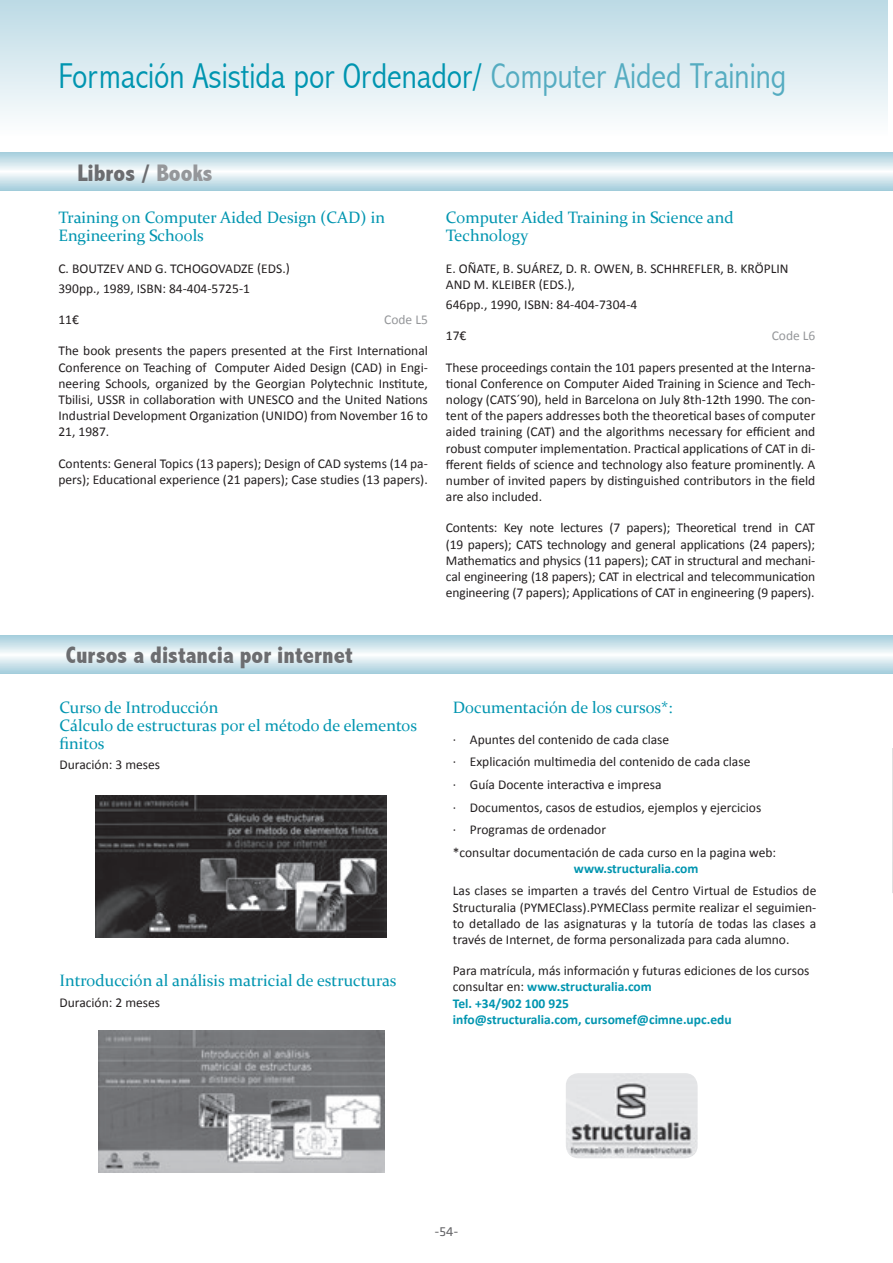
<style>
.page{position:relative;width:893px;height:1263px;background:#fff}
.page>*{position:absolute;margin:0;border:0;box-sizing:border-box;transform-origin:0 0}
.titolas{font:300 condensed 36px "Abadi";color:#0095b0}
.apartat{font:800 condensed 24px "Abadi";color:#6c6d70}
.pulicacio{font:16.5px/18px "Constantia";color:#0095b0}
.txt{font:13.5px/16.2px "Calibri";color:#231f20;text-align:justify}
.punts{font:13.5px "Calibri";color:#231f20}
.txt-2{font:700 13.5px/16.2px "Calibri";color:#0095b0}
.autors{font:13.5px/16.2px "Calibri";color:#231f20}
.punts-2{font:700 13.5px "Calibri";color:#0095b0}
.code{font:13.5px "Calibri";color:#95979a}
.preu{font:13.5px "Calibri";color:#231f20}
.t1{font:13.5px "Klavika";color:#636366}
.s1{color:#55acc1}
.s2{color:#95979a}
.s3{font-weight:400;color:#231f20}
</style>
<div class="page">
<div style="left:0;top:0;width:888px;height:136px;background:linear-gradient(to bottom,#bcdae5,#fdfefe)"></div>
<hr style="left:892px;top:748px;width:1px;height:515px;background:#d8e9ef">
<svg style="left:892px;top:894px;width:1px;height:83px"></svg>
<img style="left:892px;top:748px;width:1px;height:146px">
<svg style="left:0;top:152px;width:893px;height:38px"></svg>
<svg style="left:0;top:635px;width:893px;height:39px"></svg>
<img style="left:96px;top:796px;width:291px;height:142px">
<img style="left:98px;top:1031px;width:286px;height:142px">
<img style="left:566px;top:1073px;width:132px;height:85px">
<p class="titolas" style="left:58px;top:55px;width:729px">Formación Asistida por Ordenador/ <span class="s1">Computer Aided Training</span></p>
<p class="apartat" style="left:78px;top:159px;width:137px">Libros / <span class="s2">Books</span></p>
<p class="pulicacio" style="left:58px;top:208px;width:328px">Training on Computer Aided Design (CAD) in<br>Engineering Schools</p>
<p class="autors" style="left:58px;top:259px;width:233px">C. BOUTZEV AND G. TCHOGOVADZE (EDS.)</p>
<p class="txt" style="left:58px;top:280px;width:193px">390pp., 1989, ISBN: 84-404-5725-1</p>
<p class="preu" style="left:58px;top:311px;width:22px">11€</p>
<p class="code" style="left:384px;top:311px;width:45px">Code L5</p>
<p class="txt" style="left:58px;top:342px;width:371px">The book presents the papers presented at the First International Conference on Teaching of Computer Aided Design (CAD) in Engi&shy;neering Schools, organized by the Georgian Polytechnic Institute, Tbilisi, USSR in collaboration with UNESCO and the United Nations Industrial Development Organization (UNIDO) from November 16 to 21, 1987.</p>
<p class="txt" style="left:58px;top:454px;width:371px">Contents: General Topics (13 papers); Design of CAD systems (14 pa&shy;pers); Educational experience (21 papers); Case studies (13 papers).</p>
<p class="pulicacio" style="left:446px;top:208px;width:289px">Computer Aided Training in Science and<br>Technology</p>
<p class="autors" style="left:446px;top:259px;width:344px">E. OÑATE, B. SUÁREZ, D. R. OWEN, B. SCHHREFLER, B. KRÖPLIN<br>AND M. KLEIBER (EDS.),</p>
<p class="txt" style="left:446px;top:296px;width:193px">646pp., 1990, ISBN: 84-404-7304-4</p>
<p class="preu" style="left:446px;top:327px;width:22px">17€</p>
<p class="code" style="left:772px;top:327px;width:45px">Code L6</p>
<p class="txt" style="left:446px;top:358px;width:371px">These proceedings contain the 101 papers presented at the Interna&shy;tional Conference on Computer Aided Training in Science and Tech&shy;nology (CATS´90), held in Barcelona on July 8th-12th 1990. The con&shy;tent of the papers addresses both the theoretical bases of computer aided training (CAT) and the algorithms necessary for efficient and robust computer implementation. Practical applications of CAT in di&shy;fferent fields of science and technology also feature prominently. A number of invited papers by distinguished contributors in the field are also included.</p>
<p class="txt" style="left:446px;top:519px;width:371px">Contents: Key note lectures (7 papers); Theoretical trend in CAT (19 papers); CATS technology and general applications (24 papers); Mathematics and physics (11 papers); CAT in structural and mechani&shy;cal engineering (18 papers); CAT in electrical and telecommunication engineering (7 papers); Applications of CAT in engineering (9 papers).</p>
<p class="apartat" style="left:66px;top:641px;width:288px">Cursos a distancia por internet</p>
<p class="pulicacio" style="left:60px;top:697px;width:160px">Curso de Introducción</p>
<p class="pulicacio" style="left:60px;top:715px;width:359px">Cálculo de estructuras por el método de elementos finitos</p>
<p class="txt" style="left:60px;top:756px;width:102px">Duración: 3 meses</p>
<p class="pulicacio" style="left:60px;top:971px;width:339px">Introducción al análisis matricial de estructuras</p>
<p class="txt" style="left:60px;top:993px;width:102px">Duración: 2 meses</p>
<p class="pulicacio" style="left:453px;top:697px;width:221px">Documentación de los cursos*:</p>
<p class="punts" style="left:453px;top:731px;width:218px">· Apuntes del contenido de cada clase</p>
<p class="punts" style="left:453px;top:753px;width:299px">· Explicación multimedia del contenido de cada clase</p>
<p class="punts" style="left:453px;top:776px;width:210px">· Guía Docente interactiva e impresa</p>
<p class="punts" style="left:453px;top:799px;width:310px">· Documentos, casos de estudios, ejemplos y ejercicios</p>
<p class="punts" style="left:453px;top:821px;width:155px">· Programas de ordenador</p>
<p class="punts" style="left:453px;top:844px;width:325px">*consultar documentación de cada curso en la pagina web:</p>
<p class="punts-2" style="left:574px;top:860px;width:126px">www.structuralia.com</p>
<p class="txt" style="left:453px;top:882px;width:365px">Las clases se imparten a través del Centro Virtual de Estudios de Structuralia (PYMEClass).PYMEClass permite realizar el seguimien&shy;to detallado de las asignaturas y la tutoría de todas las clases a través de Internet, de forma personalizada para cada alumno.</p>
<p class="txt-2" style="left:453px;top:962px;width:358px"><span class="s3">Para matrícula, más información y futuras ediciones de los cursos consultar en:</span> www.structuralia.com<br>Tel. +34/902 100 925<br>info@structuralia.com, cursomef@cimne.upc.edu</p>
<p class="t1" style="left:435px;top:1224px;width:25px">-54-</p>
</div>
